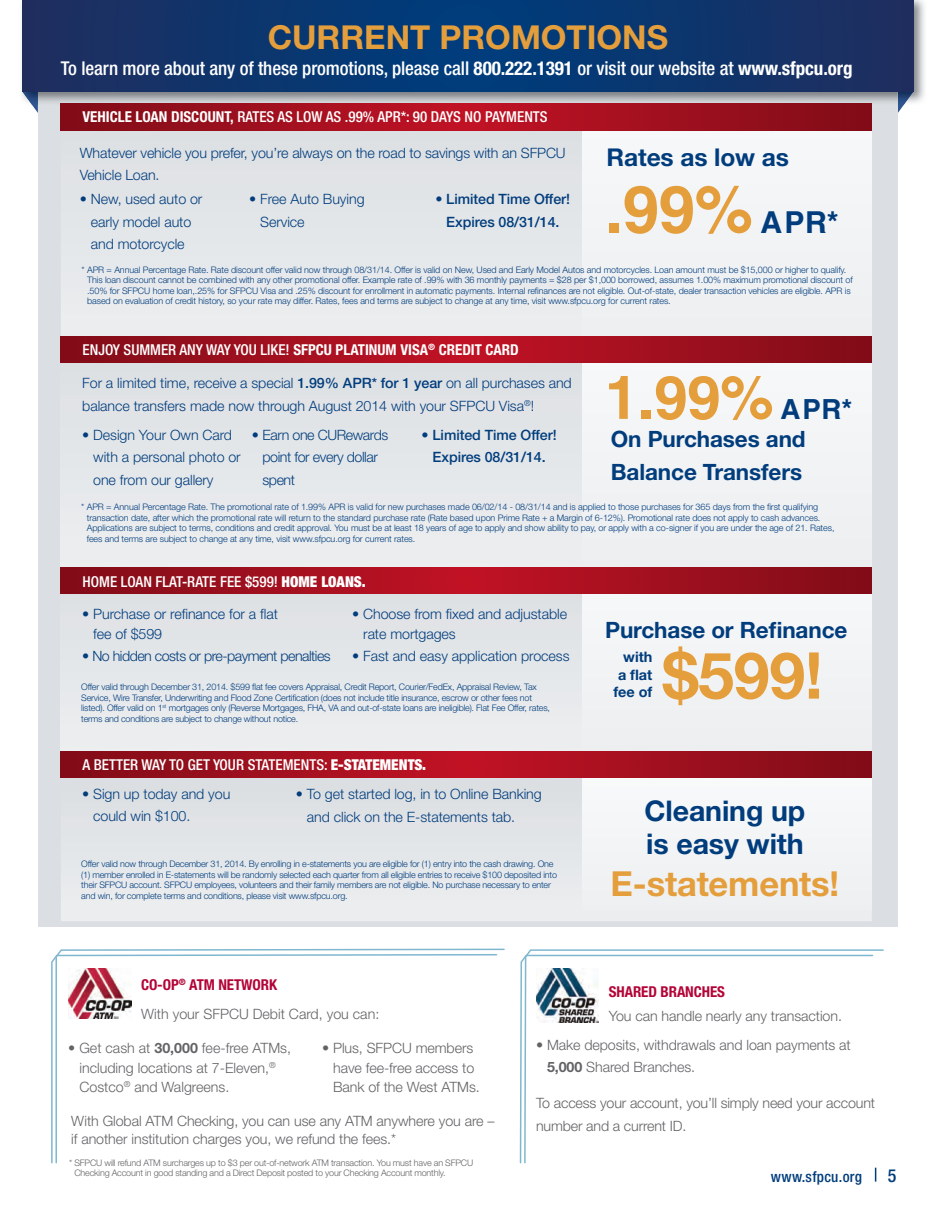
<style>
.page{position:relative;width:936px;height:1212px;background:#fff}
.page>*{position:absolute;margin:0;border:0;box-sizing:border-box;transform-origin:0 0}
.t1{font:700 65.85px "Helvetica";color:#e49e3c}
.t2{font:700 64.65px "Helvetica Neue";color:#e49e3c}
.t3{font:700 60.45px "Helvetica";color:#e49e3c}
.t4{font:700 34.5px "Helvetica Neue";letter-spacing:-.005em;color:#e49e3c}
.t5{font:700 33px "Helvetica Neue";color:#e49e3c}
.t6{font:700 28.5px/33px "Helvetica Neue";letter-spacing:-.005em;color:#013d7d}
.t7{font:700 24.6px "Helvetica Neue";letter-spacing:-.005em;color:#013d7d}
.t8{font:700 22.5px/33px "Helvetica Neue";letter-spacing:-.005em;color:#013d7d}
.t9{font:500 condensed 19.05px "Helvetica Neue";letter-spacing:-.005em;color:#fff}
.t10{font:500 condensed 18px "Helvetica Neue";color:#013d7d}
.t11{font:500 condensed 15px "Helvetica Neue";color:#fff}
.t12{font:700 condensed 15px "Helvetica Neue";color:#fff}
.t13{font:700 condensed 15px "Helvetica Neue";letter-spacing:-.005em;color:#b30437}
.t14{font:500 condensed 15px "Helvetica Neue";letter-spacing:.02em;color:#013d7d}
.t15{font:700 14.4px/17.4px "Helvetica Neue";letter-spacing:-.005em;color:#013d7d;text-align:right}
.t16{font:300 14.25px/22.5px "Helvetica Neue";letter-spacing:-.005em;color:#013d7d}
.t17{font:300 14.25px/19.5px "Helvetica Neue";letter-spacing:-.005em;color:#636366}
.t18{font:500 14.25px/22.5px "Helvetica Neue";letter-spacing:-.005em;color:#013d7d;text-align:center}
.t19{font:300 14.25px/22.5px "Helvetica Neue";letter-spacing:-.03em;color:#013d7d}
.t20{font:300 14.25px "Helvetica Neue";letter-spacing:-.035em;color:#013d7d}
.t21{font:300 9px/10.5px "Helvetica Neue";letter-spacing:-.01em;color:#013d7d}
.t22{font:300 9px/10.5px "Helvetica Neue";letter-spacing:-.02em;color:#636366}
.s1{font-weight:700}
.s2{font-weight:300}
.s3{font-size:30.3px;color:#013d7d}
.s4{font-weight:500}
.s5{font-size:27.75px;color:#013d7d}
.s6{font-weight:900}
</style>
<div class="page">
<svg style="left:875px;top:1167px;width:1px;height:14px"></svg>
<svg style="left:898px;top:105px;width:6px;height:8px"></svg>
<svg style="left:32px;top:105px;width:6px;height:8px"></svg>
<div style="left:38px;top:14px;width:859px;height:912px;background:#dbdee2"></div>
<img style="left:898px;top:92px;width:15px;height:13px">
<img style="left:22px;top:92px;width:16px;height:13px">
<img style="left:38px;top:92px;width:859px;height:13px">
<svg style="left:22px;top:0;width:891px;height:92px;background:#0e356c"></svg>
<div style="left:61px;top:130px;width:521px;height:206px;background:#e4e7e9"></div>
<div style="left:582px;top:104px;width:290px;height:234px;background:#f1f3f4"></div>
<svg style="left:61px;top:104px;width:811px;height:26px;background:#a00f1e"></svg>
<div style="left:61px;top:867px;width:811px;height:54px;background:#eaeced"></div>
<div style="left:582px;top:779px;width:290px;height:130px;background:#f3f4f5"></div>
<div style="left:61px;top:349px;width:521px;height:218px;background:#e4e7e9"></div>
<div style="left:582px;top:349px;width:290px;height:218px;background:#f1f3f4"></div>
<div style="left:61px;top:567px;width:521px;height:184px;background:#e4e7e9"></div>
<div style="left:582px;top:567px;width:290px;height:184px;background:#f1f3f4"></div>
<svg style="left:527px;top:949px;width:357px;height:5px"></svg>
<svg style="left:519px;top:954px;width:355px;height:210px"></svg>
<svg style="left:58px;top:948px;width:447px;height:5px"></svg>
<svg style="left:51px;top:953px;width:447px;height:211px"></svg>
<img style="left:536px;top:968px;width:63px;height:54px">
<img style="left:68px;top:968px;width:63px;height:50px">
<svg style="left:61px;top:567px;width:811px;height:27px;background:#a00f1e"></svg>
<svg style="left:61px;top:336px;width:811px;height:26px;background:#a00f1e"></svg>
<svg style="left:61px;top:751px;width:811px;height:26px;background:#a00f1e"></svg>
<h3 class="t5" style="left:268px;top:25px;width:402px">CURRENT PROMOTIONS</h3>
<h3 class="t9" style="left:61px;top:61px;width:793px">To learn more about any of these promotions, please call <span class="s1">800.222.1391</span> or visit our website at <span class="s1">www.sfpcu.org</span></h3>
<h3 class="t11" style="left:82px;top:111px;width:467px"><span class="s1">VEHICLE LOAN DISCOUNT,</span> RATES AS LOW AS .99% APR*: 90 DAYS NO PAYMENTS</h3>
<h3 class="t16" style="left:80px;top:143px;width:487px">Whatever vehicle you prefer, you’re always on the road to savings with an SFPCU<br>Vehicle Loan.</h3>
<h3 class="t16" style="left:80px;top:189px;width:124px;text-align:center">• New, used auto or early model auto and motorcycle</h3>
<h3 class="t16" style="left:260px;top:189px;width:106px;text-indent:-11px">• Free Auto Buying<br>Service</h3>
<h3 class="t18" style="left:435px;top:189px;width:136px"><span class="s2">•</span> Limited Time Offer!<br>Expires 08/31/14.</h3>
<h3 class="t7" style="left:606px;top:148px;width:184px">Rates as low as</h3>
<h1 class="t1" style="left:605px;top:185px;width:235px">.99% <span class="s3">APR*</span></h1>
<p class="t21" style="left:87px;top:265px;width:767px;text-indent:-5px">* APR = Annual Percentage Rate. Rate discount offer valid now through 08/31/14. Offer is valid on New, Used and Early Model Autos and motorcycles. Loan amount must be $15,000 or higher to qualify.<br>This loan discount cannot be combined with any other promotional offer. Example rate of .99% with 36 monthly payments = $28 per $1,000 borrowed, assumes 1.00% maximum promotional discount of .50% for SFPCU home loan,.25% for SFPCU Visa and .25% discount for enrollment in automatic payments. Internal refinances are not eligible. Out-of-state, dealer transaction vehicles are eligible. APR is based on evaluation of credit history, so your rate may differ. Rates, fees and terms are subject to change at any time, visit www.sfpcu.org for current rates.</p>
<h3 class="t12" style="left:82px;top:345px;width:438px"><span class="s4">ENJOY SUMMER ANY WAY YOU LIKE!</span> SFPCU PLATINUM VISA<sup>®</sup> CREDIT CARD</h3>
<h3 class="t16" style="left:82px;top:373px;width:491px">For a limited time, receive a special <span class="s4">1.99% APR* for 1 year</span> on all purchases and balance transfers made now through August 2014 with your SFPCU Visa<sup>®</sup>!</h3>
<h3 class="t16" style="left:93px;top:425px;width:149px;text-indent:-11px">• Design Your Own Card with a personal photo or one from our gallery</h3>
<h3 class="t19" style="left:262px;top:425px;width:127px;text-indent:-11px">• Earn one CURewards point for every dollar spent</h3>
<h3 class="t18" style="left:421px;top:425px;width:137px"><span class="s2">•</span> Limited Time Offer!<br>Expires 08/31/14.</h3>
<h3 class="t3" style="left:605px;top:375px;width:249px">1.99% <span class="s5">APR*</span></h3>
<h3 class="t8" style="left:611px;top:425px;width:196px">On Purchases and<br>Balance Transfers</h3>
<p class="t21" style="left:87px;top:503px;width:749px;text-indent:-5px">* APR = Annual Percentage Rate. The promotional rate of 1.99% APR is valid for new purchases made 06/02/14 - 08/31/14 and is applied to those purchases for 365 days from the first qualifying transaction date, after which the promotional rate will return to the standard purchase rate (Rate based upon Prime Rate + a Margin of 6-12%). Promotional rate does not apply to cash advances.<br>Applications are subject to terms, conditions and credit approval. You must be at least 18 years of age to apply and show ability to pay, or apply with a co-signer if you are under the age of 21. Rates, fees and terms are subject to change at any time, visit www.sfpcu.org for current rates.</p>
<h3 class="t11" style="left:82px;top:576px;width:285px">HOME LOAN FLAT-RATE FEE $599! <span class="s6">HOME LOANS.</span></h3>
<h3 class="t16" style="left:363px;top:605px;width:205px;line-height:19.5px;text-indent:-11px">• Choose from fixed and adjustable rate mortgages</h3>
<h3 class="t16" style="left:352px;top:646px;width:219px">• Fast and easy application process</h3>
<p class="t21" style="left:81px;top:683px;width:470px">Offer valid through December 31, 2014. $599 flat fee covers Appraisal, Credit Report, Courier/FedEx, Appraisal Review, Tax Service, Wire Transfer, Underwriting and Flood Zone Certification (does not include title insurance, escrow or other fees not listed). Offer valid on 1<sup>st</sup> mortgages only (Reverse Mortgages, FHA, VA and out-of-state loans are ineligible). Flat Fee Offer, rates, terms and conditions are subject to change without notice.</p>
<h3 class="t16" style="left:93px;top:605px;width:186px;line-height:19.5px;text-indent:-11px">• Purchase or refinance for a flat fee of $599</h3>
<h3 class="t20" style="left:82px;top:651px;width:250px">• No hidden costs or pre-payment penalties</h3>
<h3 class="t11" style="left:82px;top:759px;width:345px">A BETTER WAY TO GET YOUR STATEMENTS: <span class="s6">E-STATEMENTS.</span></h3>
<h3 class="t8" style="left:605px;top:615px;width:244px">Purchase or Refinance</h3>
<h3 class="t15" style="left:613px;top:650px;width:40px">with a flat fee of</h3>
<h2 class="t2" style="left:662px;top:652px;width:162px">$599!</h2>
<h3 class="t16" style="left:93px;top:783px;width:139px;text-indent:-11px">• Sign up today and you could win $100.</h3>
<p class="t21" style="left:81px;top:860px;width:477px">Offer valid now through December 31, 2014. By enrolling in e-statements you are eligible for (1) entry into the cash drawing. One (1) member enrolled in E-statements will be randomly selected each quarter from all eligible entries to receive $100 deposited into their SFPCU account. SFPCU employees, volunteers and their family members are not eligible. No purchase necessary to enter and win, for complete terms and conditions, please visit www.sfpcu.org.</p>
<h3 class="t16" style="left:307px;top:784px;width:236px;text-indent:-11px">• To get started log, in to Online Banking and click on the E-statements tab.</h3>
<h3 class="t6" style="left:644px;top:796px;width:162px">Cleaning up is easy with</h3>
<h3 class="t4" style="left:610px;top:871px;width:230px">E-statements!</h3>
<h3 class="t13" style="left:141px;top:979px;width:137px">CO-OP<sup>®</sup> ATM NETWORK</h3>
<h3 class="t17" style="left:141px;top:1005px;width:240px">With your SFPCU Debit Card, you can:</h3>
<h3 class="t17" style="left:79px;top:1039px;width:213px;text-indent:-11px">• Get cash at <span class="s1">30,000</span> fee-free ATMs, including locations at 7-Eleven,<sup>®<br></sup>Costco<sup>®</sup> and Walgreens.</h3>
<h3 class="t17" style="left:333px;top:1039px;width:148px;text-indent:-11px">• Plus, SFPCU members have fee-free access to<br>Bank of the West ATMs.</h3>
<h3 class="t13" style="left:609px;top:986px;width:118px">SHARED BRANCHES</h3>
<h3 class="t17" style="left:609px;top:1007px;width:235px">You can handle nearly any transaction.</h3>
<h3 class="t17" style="left:547px;top:1035px;width:305px;line-height:22.5px;text-indent:-11px">• Make deposits, withdrawals and loan payments at<br><span class="s1">5,000</span> Shared Branches.</h3>
<h3 class="t17" style="left:536px;top:1095px;width:340px">To access your account, you’ll simply need your account</h3>
<h3 class="t17" style="left:71px;top:1112px;width:425px">With Global ATM Checking, you can use any ATM anywhere you are –</h3>
<h3 class="t17" style="left:536px;top:1117px;width:152px">number and a current ID.</h3>
<h3 class="t17" style="left:71px;top:1130px;width:326px">if another institution charges you, we refund the fees.*</h3>
<p class="t22" style="left:74px;top:1158px;width:400px;text-indent:-5px">* SFPCU will refund ATM surcharges up to $3 per out-of-network ATM transaction. You must have an SFPCU<br>Checking Account in good standing and a Direct Deposit posted to your Checking Account monthly.</p>
<h3 class="t14" style="left:771px;top:1171px;width:93px">www.sfpcu.org</h3>
<h3 class="t10" style="left:888px;top:1169px;width:10px">5</h3>
</div>
